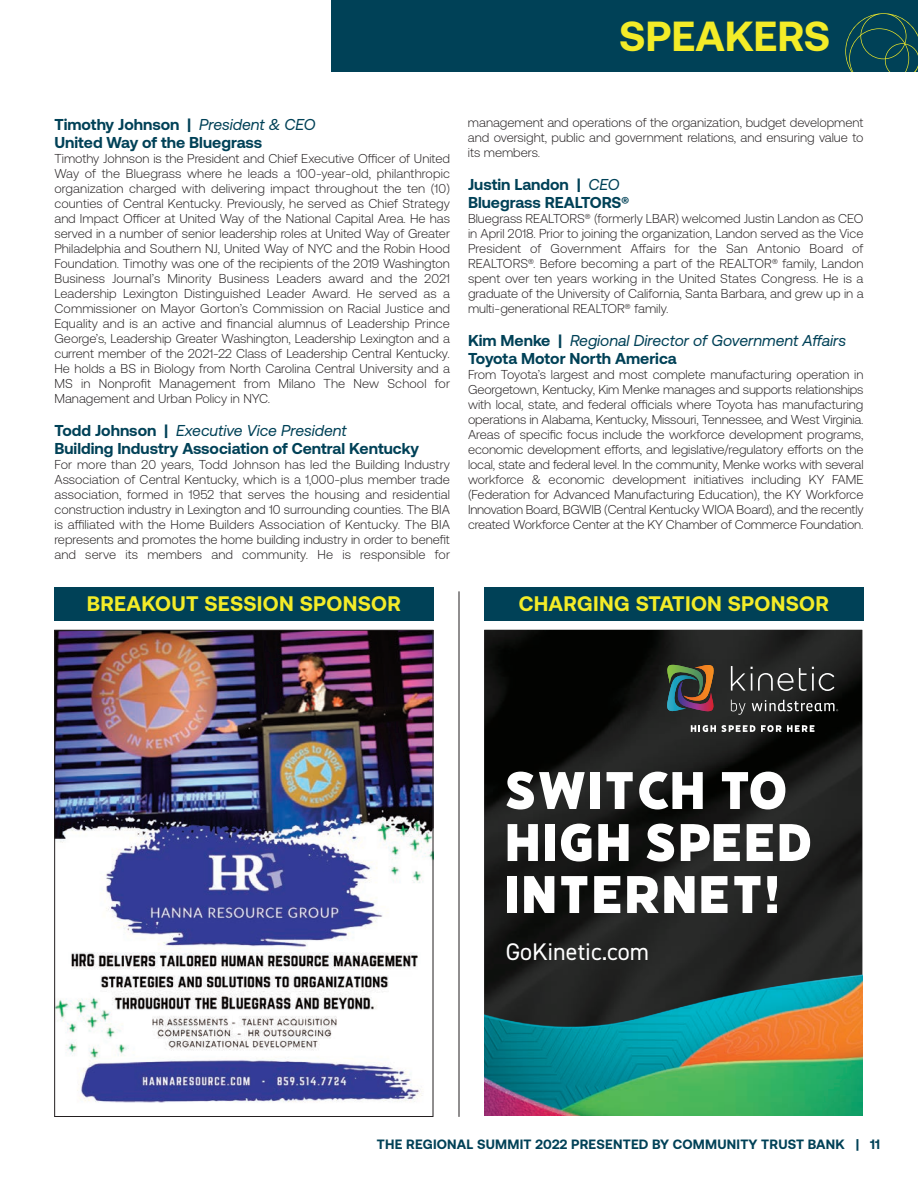
<style>
.page{position:relative;width:918px;height:1188px;background:#fff}
.page>*{position:absolute;margin:0;border:0;box-sizing:border-box;transform-origin:0 0}
.t1{font:59.1px/52.1px "Filicudi Solid";color:#fff}
.t2{font:700 42px "Aeonik";color:#f3ec28}
.t3{font:24px "DIN2014";color:#fff}
.t4{font:700 21px "Aeonik";letter-spacing:.015em;color:#f3ec28}
.t5{font:700 15.75px "Aeonik";color:#004157}
.t6{font:italic 15.75px "Aeonik";color:#004157}
.t7{font:700 13.5px "Aeonik";letter-spacing:.015em;color:#004157}
.t8{font:300 12.9px/15px "Aeonik";color:#231f20;text-align:justify}
.s1{font-weight:400;font-style:italic}
.s2{font-weight:700;font-style:normal}
</style>
<div class="page">
<div style="left:331px;top:0;width:587px;height:72px;background:#004157"></div>
<svg style="left:845px;top:13px;width:73px;height:59px"></svg>
<img style="left:484px;top:630px;width:378px;height:126px">
<img style="left:484px;top:756px;width:378px;height:360px">
<svg style="left:752px;top:700px;width:86px;height:11px"></svg>
<svg style="left:731px;top:700px;width:15px;height:15px"></svg>
<svg style="left:731px;top:666px;width:103px;height:25px"></svg>
<svg style="left:691px;top:725px;width:64px;height:7px"></svg>
<svg style="left:761px;top:725px;width:53px;height:7px"></svg>
<svg style="left:665px;top:665px;width:51px;height:49px"></svg>
<img style="left:56px;top:632px;width:375px;height:471px">
<div style="left:54px;top:587px;width:379px;height:33px;background:#004157"></div>
<div style="left:484px;top:587px;width:379px;height:33px;background:#004157"></div>
<hr style="left:459px;top:591px;width:1px;height:526px;background:#231f20">
<p class="t2" style="left:619px;top:22px;width:213px">SPEAKERS</p>
<p class="t5" style="left:54px;top:119px;width:263px">Timothy Johnson | <span class="s1">President &amp; CEO</span></p>
<p class="t5" style="left:54px;top:137px;width:209px">United Way of the Bluegrass</p>
<p class="t8" style="left:54px;top:152px;width:397px">Timothy Johnson is the President and Chief Executive Officer of United Way of the Bluegrass where he leads a 100-year-old, philanthropic organization charged with delivering impact throughout the ten (10) counties of Central Kentucky. Previously, he served as Chief Strategy and Impact Officer at United Way of the National Capital Area. He has served in a number of senior leadership roles at United Way of Greater Philadelphia and Southern NJ, United Way of NYC and the Robin Hood Foundation. Timothy was one of the recipients of the 2019 Washington Business Journal’s Minority Business Leaders award and the 2021<br>Leadership Lexington Distinguished Leader Award. He served as a Commissioner on Mayor Gorton’s Commission on Racial Justice and Equality and is an active and financial alumnus of Leadership Prince George’s, Leadership Greater Washington, Leadership Lexington and a current member of the 2021-22 Class of Leadership Central Kentucky.<br>He holds a BS in Biology from North Carolina Central University and a MS in Nonprofit Management from Milano The New School for Management and Urban Policy in NYC.</p>
<p class="t6" style="left:54px;top:425px;width:294px"><span class="s2">Todd Johnson |</span> Executive Vice President</p>
<p class="t5" style="left:54px;top:443px;width:366px">Building Industry Association of Central Kentucky</p>
<p class="t8" style="left:54px;top:459px;width:397px">For more than 20 years, Todd Johnson has led the Building Industry Association of Central Kentucky, which is a 1,000-plus member trade association, formed in 1952 that serves the housing and residential construction industry in Lexington and 10 surrounding counties. The BIA is affiliated with the Home Builders Association of Kentucky. The BIA represents and promotes the home building industry in order to benefit and serve its members and community. He is responsible for</p>
<p class="t8" style="left:468px;top:116px;width:397px">management and operations of the organization, budget development and oversight, public and government relations, and ensuring value to its members.</p>
<p class="t5" style="left:468px;top:179px;width:153px">Justin Landon | <span class="s1">CEO</span></p>
<p class="t5" style="left:468px;top:197px;width:163px">Bluegrass REALTORS®</p>
<p class="t8" style="left:468px;top:212px;width:397px">Bluegrass REALTORS® (formerly LBAR) welcomed Justin Landon as CEO in April 2018. Prior to joining the organization, Landon served as the Vice President of Government Affairs for the San Antonio Board of REALTORS®. Before becoming a part of the REALTOR® family, Landon spent over ten years working in the United States Congress. He is a graduate of the University of California, Santa Barbara, and grew up in a multi-generational REALTOR® family.</p>
<p class="t6" style="left:468px;top:335px;width:379px"><span class="s2">Kim Menke |</span> Regional Director of Government Affairs</p>
<p class="t5" style="left:468px;top:353px;width:210px">Toyota Motor North America</p>
<p class="t8" style="left:468px;top:368px;width:397px">From Toyota’s largest and most complete manufacturing operation in Georgetown, Kentucky, Kim Menke manages and supports relationships with local, state, and federal officials where Toyota has manufacturing operations in Alabama, Kentucky, Missouri, Tennessee, and West Virginia.<br>Areas of specific focus include the workforce development programs, economic development efforts, and legislative/regulatory efforts on the local, state and federal level. In the community, Menke works with several workforce &amp; economic development initiatives including KY FAME (Federation for Advanced Manufacturing Education), the KY Workforce Innovation Board, BGWIB (Central Kentucky WIOA Board), and the recently created Workforce Center at the KY Chamber of Commerce Foundation.</p>
<p class="t4" style="left:87px;top:597px;width:315px">BREAKOUT SESSION SPONSOR</p>
<p class="t4" style="left:519px;top:597px;width:312px">CHARGING STATION SPONSOR</p>
<p class="t1" style="left:504px;top:763px;width:311px">SWITCH TO<br>HIGH SPEED<br>INTERNET!</p>
<p class="t3" style="left:506px;top:938px;width:145px">GoKinetic.com</p>
<p class="t7" style="left:377px;top:1139px;width:505px">THE REGIONAL SUMMIT 2022 PRESENTED BY COMMUNITY TRUST BANK | 11</p>
</div>
